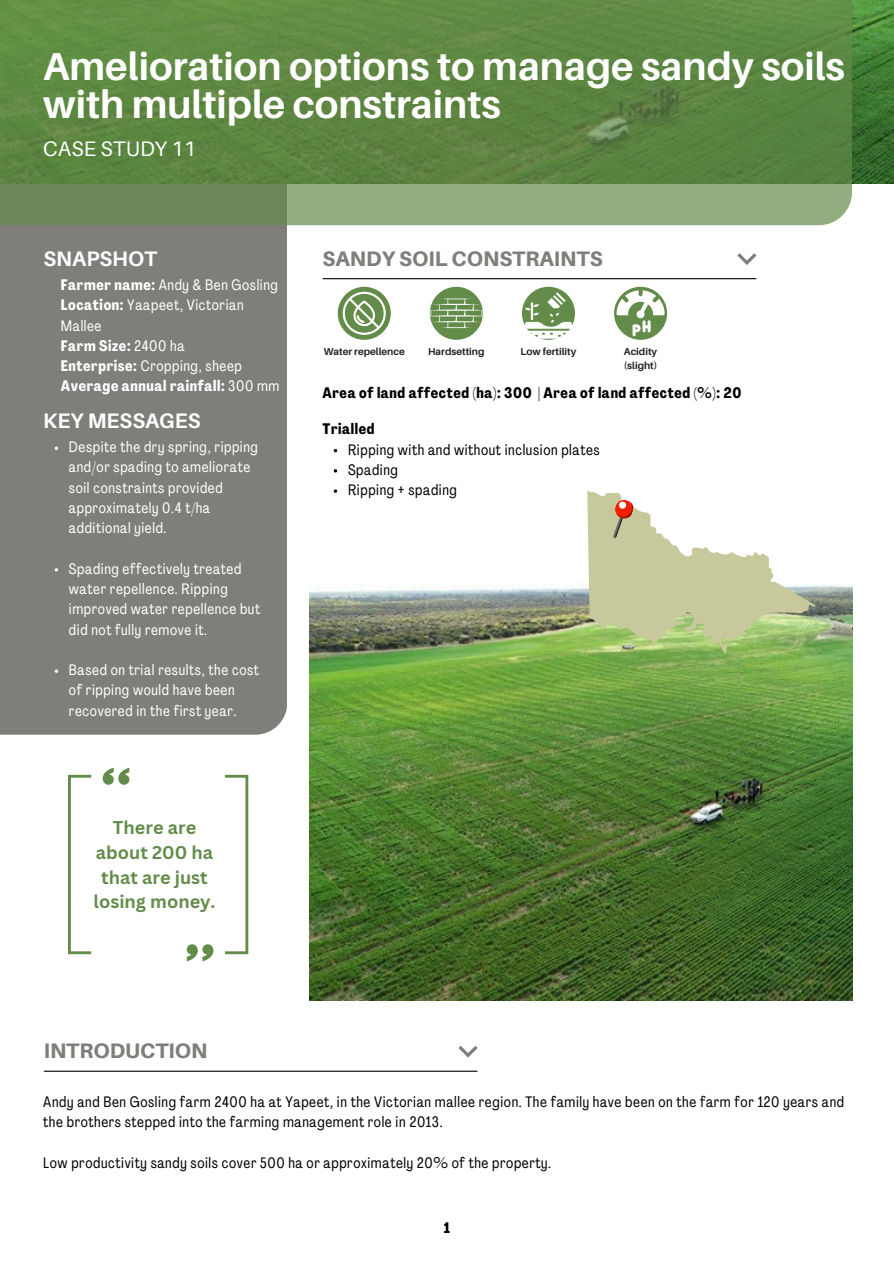
<style>
.page{position:relative;width:894px;height:1264px;background:#fff}
.page>*{position:absolute;margin:0;border:0;box-sizing:border-box;transform-origin:0 0}
.t1{font:700 39px/38.2px "Aileron";color:#fff}
.t2{font:800 21px "Aileron";color:#807e7a}
.t3{font:700 21px "Aileron";color:#fff}
.t4{font:21px "Aileron";color:#fff}
.t5{font:700 18px/24.8px "Canva Sans";color:#638b49;text-align:center}
.t6{font:15px/20.2px "Agrandir Tight";letter-spacing:.04em;color:#fff}
.t7{font:15px/20.2px "Agrandir Tight";letter-spacing:.04em;color:#000}
.t8{font:700 15px "Agrandir Tight";letter-spacing:.04em;color:#000}
.t9{font:700 9.9px/13.5px "Aileron";color:#212121}
.s1{font-weight:700}
</style>
<div class="page">
<div style="left:0;top:225px;width:287px;height:509px;background:#807e7a"></div>
<img style="left:851px;top:0;width:42px;height:183px">
<svg style="left:0;top:0;width:851px;height:225px;background:#648b4a"></svg>
<svg style="left:614px;top:287px;width:53px;height:53px"></svg>
<svg style="left:616px;top:290px;width:48px;height:46px"></svg>
<hr style="left:323px;top:278px;width:432px;height:1px;background:#000">
<svg style="left:737px;top:253px;width:19px;height:12px"></svg>
<svg style="left:337px;top:287px;width:53px;height:53px"></svg>
<svg style="left:342px;top:292px;width:43px;height:42px"></svg>
<img style="left:309px;top:585px;width:542px;height:415px">
<div style="left:429px;top:287px;width:54px;height:53px;background:#638b49;border-radius:50%"></div>
<svg style="left:429px;top:298px;width:54px;height:30px"></svg>
<svg style="left:522px;top:287px;width:53px;height:53px"></svg>
<svg style="left:525px;top:292px;width:46px;height:46px"></svg>
<hr style="left:44px;top:1070px;width:433px;height:1px;background:#000">
<svg style="left:458px;top:1046px;width:19px;height:11px"></svg>
<svg style="left:68px;top:767px;width:181px;height:195px"></svg>
<svg style="left:55px;top:446px;width:3px;height:4px"></svg>
<svg style="left:55px;top:669px;width:3px;height:4px"></svg>
<svg style="left:334px;top:489px;width:3px;height:4px"></svg>
<svg style="left:587px;top:490px;width:228px;height:163px"></svg>
<h1 class="t1" style="left:43px;top:47px;width:803px">Amelioration options to manage sandy soils with multiple constraints</h1>
<h2 class="t4" style="left:43px;top:138px;width:154px">CASE STUDY 11</h2>
<h2 class="t3" style="left:43px;top:247px;width:115px">SNAPSHOT</h2>
<p class="t6" style="left:61px;top:274px;width:220px"><span class="s1">Farmer name:</span> Andy &amp; Ben Gosling<br><span class="s1">Location:</span> Yaapeet, Victorian<br>Mallee<br><span class="s1">Farm Size:</span> 2400 ha<br><span class="s1">Enterprise:</span> Cropping, sheep<br><span class="s1">Average annual rainfall:</span> 300 mm</p>
<h2 class="t3" style="left:43px;top:409px;width:159px">KEY MESSAGES</h2>
<p class="t6" style="left:69px;top:437px;width:190px">Despite the dry spring, ripping and/or spading to ameliorate soil constraints provided approximately 0.4 t/ha additional yield.</p>
<p class="t6" style="left:69px;top:558px;width:193px">Spading effectively treated water repellence. Ripping improved water repellence but did not fully remove it.</p>
<p class="t6" style="left:69px;top:659px;width:191px">Based on trial results, the cost of ripping would have been recovered in the first year.</p>
<p class="t5" style="left:93px;top:815px;width:124px">There are about 200 ha that are just losing money.</p>
<h2 class="t2" style="left:322px;top:247px;width:281px">SANDY SOIL CONSTRAINTS</h2>
<p class="t9" style="left:323px;top:345px;width:82px">Water repellence</p>
<p class="t9" style="left:428px;top:345px;width:58px">Hardsetting</p>
<p class="t9" style="left:520px;top:345px;width:58px">Low fertility</p>
<p class="t9" style="left:623px;top:345px;width:35px">Acidity (slight)</p>
<p class="t8" style="left:322px;top:383px;width:420px">Area of land affected (ha): 300 | Area of land affected (%): 20</p>
<p class="t8" style="left:322px;top:420px;width:53px">Trialled</p>
<p class="t7" style="left:348px;top:439px;width:253px">Ripping with and without inclusion plates<br>Spading<br>Ripping + spading</p>
<h2 class="t2" style="left:44px;top:1039px;width:165px">INTRODUCTION</h2>
<p class="t7" style="left:43px;top:1091px;width:802px">Andy and Ben Gosling farm 2400 ha at Yapeet, in the Victorian mallee region. The family have been on the farm for 120 years and the brothers stepped into the farming management role in 2013.</p>
<p class="t7" style="left:43px;top:1152px;width:509px">Low productivity sandy soils cover 500 ha or approximately 20% of the property.</p>
<p class="t8" style="left:443px;top:1218px;width:8px">1</p>
</div>
